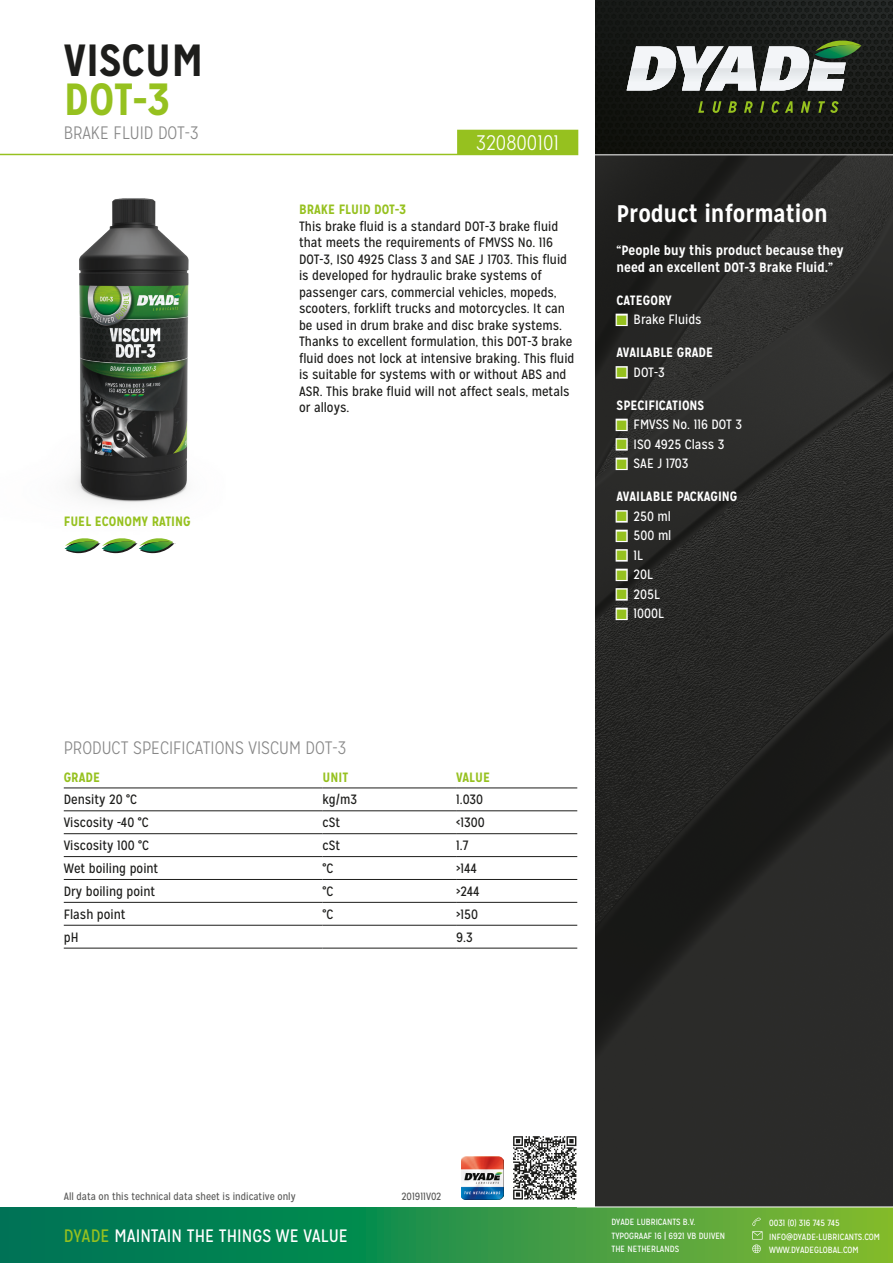
<style>
.page{position:relative;width:893px;height:1263px;background:#fff}
.page>*{position:absolute;margin:0;border:0;box-sizing:border-box;transform-origin:0 0}
._01_product_name___p{font:700 45px/39px "Mission Gothic";color:#1d1d1b}
.t1{font:700 24px "Mission Gothic";color:#fff}
._00_tds_nr{font:300 21px "Mission Gothic";color:#fff}
._03_description_titl{font:300 18px "Mission Gothic";color:#878787}
.t2{font:18px "Mission Gothic";color:#fff}
._09_subtitle_2{font:300 18px "Mission Gothic";color:#878787}
._04_description_text{font:13.5px/16.5px "Mission Gothic";color:#1d1d1b}
._05_table_text{font:13.5px "Mission Gothic";color:#1d1d1b}
.t3{font:700 13.5px/16.5px "Mission Gothic";color:#fff}
.t4{font:13.5px "Mission Gothic";color:#fff}
._03_description_titl-2{font:700 13.5px "Mission Gothic";color:#96c11f}
.t5{font:10.5px "Mission Gothic";color:#5a5a59}
.t6{font:9px/13.5px "Mission Gothic";color:#fff}
.s1{color:#96c11f}
.s2{font-family:"European Pi Three";font-size:10.5px;color:#96c11f}
</style>
<div class="page">
<svg style="left:595px;top:155px;width:298px;height:1053px;background:#272726"></svg>
<img style="left:595px;top:0;width:298px;height:154px">
<svg style="left:627px;top:40px;width:234px;height:50px"></svg>
<svg style="left:698px;top:101px;width:6px;height:12px"></svg>
<svg style="left:713px;top:101px;width:8px;height:12px"></svg>
<svg style="left:728px;top:101px;width:9px;height:12px"></svg>
<svg style="left:744px;top:101px;width:9px;height:12px"></svg>
<svg style="left:760px;top:101px;width:4px;height:12px"></svg>
<svg style="left:772px;top:101px;width:21px;height:12px"></svg>
<svg style="left:801px;top:101px;width:9px;height:12px"></svg>
<svg style="left:818px;top:101px;width:21px;height:12px"></svg>
<svg style="left:0;top:1208px;width:893px;height:55px;background:#2e9447"></svg>
<hr style="left:577px;top:1206px;width:316px;height:1px;background:#fff">
<svg style="left:752px;top:1217px;width:10px;height:36px"></svg>
<img style="left:0;top:129px;width:494px;height:420px">
<img style="left:461px;top:1157px;width:42px;height:42px">
<svg style="left:513px;top:1136px;width:63px;height:63px"></svg>
<svg style="left:65px;top:538px;width:109px;height:16px"></svg>
<img style="left:139px;top:541px;width:34px;height:11px">
<svg style="left:0;top:130px;width:578px;height:25px"></svg>
<hr style="left:64px;top:810px;width:259px;height:1px;background:#1d1d1b">
<hr style="left:323px;top:810px;width:133px;height:1px;background:#1d1d1b">
<hr style="left:456px;top:810px;width:121px;height:1px;background:#1d1d1b">
<hr style="left:64px;top:833px;width:259px;height:1px;background:#1d1d1b">
<hr style="left:323px;top:833px;width:133px;height:1px;background:#1d1d1b">
<hr style="left:456px;top:833px;width:121px;height:1px;background:#1d1d1b">
<hr style="left:64px;top:856px;width:259px;height:1px;background:#1d1d1b">
<hr style="left:323px;top:856px;width:133px;height:1px;background:#1d1d1b">
<hr style="left:456px;top:856px;width:121px;height:1px;background:#1d1d1b">
<hr style="left:64px;top:879px;width:259px;height:1px;background:#1d1d1b">
<hr style="left:323px;top:879px;width:133px;height:1px;background:#1d1d1b">
<hr style="left:456px;top:879px;width:121px;height:1px;background:#1d1d1b">
<hr style="left:64px;top:902px;width:259px;height:1px;background:#1d1d1b">
<hr style="left:323px;top:902px;width:133px;height:1px;background:#1d1d1b">
<hr style="left:456px;top:902px;width:121px;height:1px;background:#1d1d1b">
<hr style="left:64px;top:925px;width:259px;height:1px;background:#1d1d1b">
<hr style="left:323px;top:925px;width:133px;height:1px;background:#1d1d1b">
<hr style="left:456px;top:925px;width:121px;height:1px;background:#1d1d1b">
<hr style="left:64px;top:948px;width:259px;height:1px;background:#1d1d1b">
<hr style="left:323px;top:948px;width:133px;height:1px;background:#1d1d1b">
<hr style="left:456px;top:948px;width:121px;height:1px;background:#1d1d1b">
<hr style="left:64px;top:787px;width:259px;height:1px;background:#1d1d1b">
<hr style="left:323px;top:787px;width:133px;height:1px;background:#1d1d1b">
<hr style="left:456px;top:787px;width:121px;height:1px;background:#1d1d1b">
<div style="left:616px;top:314px;width:12px;height:12px;border:3px solid #fff"></div>
<div style="left:616px;top:366px;width:12px;height:13px;border:3px solid #fff"></div>
<div style="left:616px;top:419px;width:12px;height:12px;border:3px solid #fff"></div>
<div style="left:616px;top:438px;width:12px;height:13px;border:3px solid #fff"></div>
<div style="left:616px;top:458px;width:12px;height:12px;border:3px solid #fff"></div>
<div style="left:616px;top:510px;width:12px;height:13px;border:3px solid #fff"></div>
<div style="left:616px;top:530px;width:12px;height:12px;border:3px solid #fff"></div>
<div style="left:616px;top:549px;width:12px;height:13px;border:3px solid #fff"></div>
<div style="left:616px;top:569px;width:12px;height:12px;border:3px solid #fff"></div>
<div style="left:616px;top:588px;width:12px;height:13px;border:3px solid #fff"></div>
<div style="left:616px;top:608px;width:12px;height:12px;border:3px solid #fff"></div>
<p class="_01_product_name___p" style="left:64px;top:41px;width:141px">VISCUM<br><span class="s1">DOT-3</span></p>
<p class="_09_subtitle_2" style="left:64px;top:123px;width:136px">BRAKE FLUID DOT-3</p>
<p class="_03_description_titl-2" style="left:64px;top:513px;width:129px">FUEL ECONOMY RATING</p>
<p class="_00_tds_nr" style="left:476px;top:131px;width:84px">320800101</p>
<p class="_03_description_titl-2" style="left:299px;top:201px;width:108px">BRAKE FLUID DOT-3</p>
<p class="_04_description_text" style="left:299px;top:218px;width:277px">This brake fluid is a standard DOT-3 brake fluid that meets the requirements of FMVSS No. 116<br>DOT-3, ISO 4925 Class 3 and SAE J 1703. This fluid is developed for hydraulic brake systems of passenger cars, commercial vehicles, mopeds, scooters, forklift trucks and motorcycles. It can be used in drum brake and disc brake systems.<br>Thanks to excellent formulation, this DOT-3 brake fluid does not lock at intensive braking. This fluid is suitable for systems with or without ABS and ASR. This brake fluid will not affect seals, metals or alloys.</p>
<p class="t1" style="left:617px;top:199px;width:213px">Product information</p>
<p class="t3" style="left:617px;top:242px;width:229px">“People buy this product because they need an excellent DOT-3 Brake Fluid.”</p>
<p class="t3" style="left:617px;top:292px;width:57px">CATEGORY</p>
<p class="t4" style="left:617px;top:311px;width:87px"><span class="s2">N</span> Brake Fluids</p>
<p class="t3" style="left:617px;top:344px;width:98px">AVAILABLE GRADE</p>
<p class="t4" style="left:617px;top:364px;width:50px"><span class="s2">N</span> DOT-3</p>
<p class="t3" style="left:617px;top:397px;width:89px">SPECIFICATIONS</p>
<p class="t4" style="left:617px;top:416px;width:127px"><span class="s2">N</span> FMVSS No. 116 DOT 3</p>
<p class="t4" style="left:617px;top:436px;width:109px"><span class="s2">N</span> ISO 4925 Class 3</p>
<p class="t4" style="left:617px;top:455px;width:73px"><span class="s2">N</span> SAE J 1703</p>
<p class="t3" style="left:617px;top:488px;width:122px">AVAILABLE PACKAGING</p>
<p class="t4" style="left:617px;top:508px;width:56px"><span class="s2">N</span> 250 ml</p>
<p class="t4" style="left:617px;top:527px;width:56px"><span class="s2">N</span> 500 ml</p>
<p class="t4" style="left:617px;top:547px;width:28px"><span class="s2">N</span> 1L</p>
<p class="t4" style="left:617px;top:566px;width:38px"><span class="s2">N</span> 20L</p>
<p class="t4" style="left:617px;top:586px;width:45px"><span class="s2">N</span> 205L</p>
<p class="t4" style="left:617px;top:605px;width:49px"><span class="s2">N</span> 1000L</p>
<p class="_03_description_titl" style="left:64px;top:738px;width:284px">PRODUCT SPECIFICATIONS VISCUM DOT-3</p>
<p class="_03_description_titl-2" style="left:64px;top:768px;width:38px">GRADE</p>
<p class="_03_description_titl-2" style="left:323px;top:768px;width:27px">UNIT</p>
<p class="_03_description_titl-2" style="left:456px;top:768px;width:36px">VALUE</p>
<p class="_05_table_text" style="left:64px;top:792px;width:75px">Density 20 °C</p>
<p class="_05_table_text" style="left:323px;top:792px;width:36px">kg/m3</p>
<p class="_05_table_text" style="left:456px;top:792px;width:29px">1.030</p>
<p class="_05_table_text" style="left:64px;top:814px;width:86px">Viscosity -40 °C</p>
<p class="_05_table_text" style="left:323px;top:814px;width:19px">cSt</p>
<p class="_05_table_text" style="left:456px;top:814px;width:30px">&lt;1300</p>
<p class="_05_table_text" style="left:64px;top:837px;width:87px">Viscosity 100 °C</p>
<p class="_05_table_text" style="left:323px;top:837px;width:19px">cSt</p>
<p class="_05_table_text" style="left:456px;top:837px;width:13px">1.7</p>
<p class="_05_table_text" style="left:64px;top:860px;width:96px">Wet boiling point</p>
<p class="_05_table_text" style="left:323px;top:860px;width:12px">°C</p>
<p class="_05_table_text" style="left:456px;top:860px;width:22px">&gt;144</p>
<p class="_05_table_text" style="left:64px;top:883px;width:93px">Dry boiling point</p>
<p class="_05_table_text" style="left:323px;top:883px;width:12px">°C</p>
<p class="_05_table_text" style="left:456px;top:883px;width:25px">&gt;244</p>
<p class="_05_table_text" style="left:64px;top:906px;width:63px">Flash point</p>
<p class="_05_table_text" style="left:323px;top:906px;width:12px">°C</p>
<p class="_05_table_text" style="left:456px;top:906px;width:23px">&gt;150</p>
<p class="_05_table_text" style="left:64px;top:929px;width:16px">pH</p>
<p class="_05_table_text" style="left:456px;top:929px;width:18px">9.3</p>
<p class="t5" style="left:64px;top:1190px;width:233px">All data on this technical data sheet is indicative only</p>
<p class="t5" style="left:401px;top:1190px;width:41px">201911V02</p>
<h3 class="t2" style="left:64px;top:1225px;width:286px"><span class="s1">DYADE</span> MAINTAIN THE THINGS WE VALUE</h3>
<p class="t6" style="left:611px;top:1215px;width:115px">DYADE LUBRICANTS B.V.<br>TYPOGRAAF 16 | 6921 VB DUIVEN<br>THE NETHERLANDS</p>
<p class="t6" style="left:769px;top:1216px;width:112px">0031 (0) 316 745 745<br>INFO@DYADE-LUBRICANTS.COM<br>WWW.DYADEGLOBAL.COM</p>
</div>
